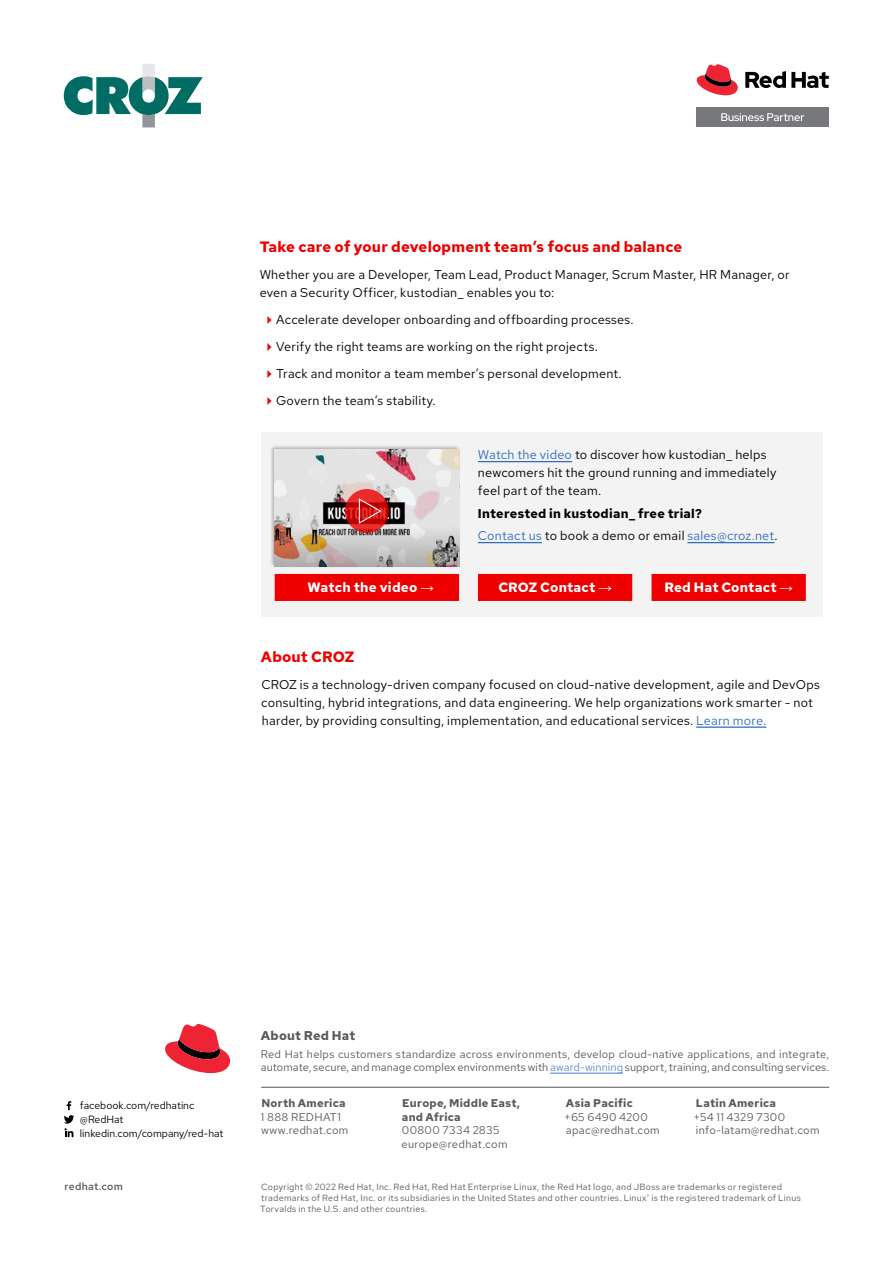
<style>
.page{position:relative;width:893px;height:1263px;background:#fff}
.page>*{position:absolute;margin:0;border:0;box-sizing:border-box;transform-origin:0 0}
.Main_-_Subhead_1{font:700 15px "Red Hat Text";letter-spacing:.01em;color:#e00}
.Main_-_Call-To-Actio{font:700 13.5px "Red Hat Text";letter-spacing:.015em;color:#fff}
.Main_-_Body{font:12.75px/18px "Red Hat Text";letter-spacing:.02em;color:#000}
.Main_-_Body-2{font:12.75px "Red Hat Text";letter-spacing:.02em;color:#316dc1}
.Main_-_Body-3{font:700 12.75px "Red Hat Text";letter-spacing:.02em;color:#000}
.t1{font:700 12.75px "Red Hat Text";letter-spacing:.02em;color:#58595b}
.t2{font:11.25px/13.5px "Red Hat Text";letter-spacing:.025em;color:#58595b}
.t3{font:700 11.25px/13.5px "Red Hat Text";letter-spacing:.025em;color:#58595b}
.t4{font:11.1px/13.4px "Red Hat Text";letter-spacing:.01em;color:#58595b}
.t5{font:10.5px/14.2px "Red Hat Text";color:#000}
.t6{font:500 10.5px "Red Hat Text";letter-spacing:.025em;color:#58595b}
.t7{font:9px/11.2px "Red Hat Text";letter-spacing:.03em;color:#58595b}
.s1{font-family:"Arial";font-weight:400}
.s2{color:#316dc1}
.s3{color:#000}
.s4{color:#5a8acd}
</style>
<div class="page">
<hr style="left:261px;top:1087px;width:568px;height:1px;background:#58595b">
<svg style="left:165px;top:1024px;width:65px;height:49px"></svg>
<svg style="left:64px;top:1101px;width:10px;height:36px"></svg>
<hr style="left:550px;top:1072px;width:73px;height:2px;background:#5a8acd">
<hr style="left:696px;top:726px;width:70px;height:2px;background:#316dc1">
<div style="left:261px;top:432px;width:562px;height:184px;background:#f3f3f3"></div>
<div style="left:275px;top:574px;width:184px;height:27px;background:#e00"></div>
<hr style="left:478px;top:461px;width:94px;height:1px;background:#316dc1">
<hr style="left:478px;top:542px;width:64px;height:1px;background:#316dc1">
<hr style="left:687px;top:542px;width:87px;height:1px;background:#316dc1">
<div style="left:270px;top:445px;width:191px;height:123px;background:#000;opacity:.3"></div>
<img style="left:275px;top:450px;width:184px;height:116px">
<svg style="left:345px;top:489px;width:44px;height:44px"></svg>
<svg style="left:359px;top:499px;width:22px;height:24px"></svg>
<div style="left:652px;top:574px;width:154px;height:27px;background:#e00"></div>
<div style="left:478px;top:574px;width:154px;height:27px;background:#e00"></div>
<div style="left:697px;top:107px;width:132px;height:20px;background:#77787b"></div>
<svg style="left:721px;top:113px;width:83px;height:8px"></svg>
<svg style="left:697px;top:64px;width:41px;height:31px"></svg>
<svg style="left:745px;top:71px;width:84px;height:17px"></svg>
<svg style="left:64px;top:64px;width:139px;height:63px"></svg>
<p class="Main_-_Subhead_1" style="left:260px;top:237px;width:424px">Take care of your development team’s focus and balance</p>
<p class="Main_-_Body" style="left:260px;top:265px;width:531px">Whether you are a Developer, Team Lead, Product Manager, Scrum Master, HR Manager, or even a Security Officer, kustodian_ enables you to:</p>
<p class="Main_-_Body" style="left:276px;top:310px;width:359px">Accelerate developer onboarding and offboarding processes.</p>
<p class="Main_-_Body" style="left:276px;top:337px;width:323px">Verify the right teams are working on the right projects.</p>
<p class="Main_-_Body" style="left:276px;top:364px;width:347px">Track and monitor a team member’s personal development.</p>
<p class="Main_-_Body" style="left:276px;top:391px;width:161px">Govern the team’s stability.</p>
<p class="Main_-_Call-To-Actio" style="left:307px;top:578px;width:128px">Watch the video <span class="s1">→</span></p>
<p class="Main_-_Body" style="left:478px;top:445px;width:300px"><span class="s2">Watch the video</span> to discover how kustodian_ helps newcomers hit the ground running and immediately feel part of the team.</p>
<p class="Main_-_Body-3" style="left:478px;top:505px;width:226px">Interested in kustodian_ free trial?</p>
<p class="Main_-_Body-2" style="left:478px;top:527px;width:301px">Contact us <span class="s3">to book a demo or email</span> sales@croz.net<span class="s3">.</span></p>
<p class="Main_-_Call-To-Actio" style="left:498px;top:578px;width:115px">CROZ Contact <span class="s1">→</span></p>
<p class="Main_-_Call-To-Actio" style="left:664px;top:578px;width:130px">Red Hat Contact <span class="s1">→</span></p>
<p class="Main_-_Subhead_1" style="left:261px;top:646px;width:95px">About CROZ</p>
<p class="Main_-_Body" style="left:261px;top:675px;width:560px">CROZ is a technology-driven company focused on cloud-native development, agile and DevOps consulting, hybrid integrations, and data engineering. We help organizations work smarter - not harder, by providing consulting, implementation, and educational services. <span class="s2">Learn more.</span></p>
<p class="t5" style="left:80px;top:1098px;width:145px">facebook.com/redhatinc @RedHat linkedin.com/company/red-hat</p>
<p class="t6" style="left:64px;top:1179px;width:60px">redhat.com</p>
<p class="t1" style="left:261px;top:1027px;width:96px">About Red Hat</p>
<p class="t4" style="left:261px;top:1047px;width:570px">Red Hat helps customers standardize across environments, develop cloud-native applications, and integrate, automate, secure, and manage complex environments with <span class="s4">award-winning</span> support, training, and consulting services.</p>
<p class="t3" style="left:261px;top:1096px;width:86px">North America</p>
<p class="t2" style="left:261px;top:1110px;width:89px">1 888 REDHAT1 www.redhat.com</p>
<p class="t3" style="left:402px;top:1096px;width:120px">Europe, Middle East, and Africa</p>
<p class="t2" style="left:401px;top:1123px;width:108px">00800 7334 2835 europe@redhat.com</p>
<p class="t3" style="left:566px;top:1096px;width:68px">Asia Pacific</p>
<p class="t2" style="left:564px;top:1110px;width:97px">+65 6490 4200 apac@redhat.com</p>
<p class="t3" style="left:696px;top:1096px;width:82px">Latin America</p>
<p class="t2" style="left:693px;top:1110px;width:128px">+54 11 4329 7300 info-latam@redhat.com</p>
<p class="t7" style="left:260px;top:1181px;width:542px">Copyright © 2022 Red Hat, Inc. Red Hat, Red Hat Enterprise Linux, the Red Hat logo, and JBoss are trademarks or registered trademarks of Red Hat, Inc. or its subsidiaries in the United States and other countries. Linux<sup>®</sup> is the registered trademark of Linus<br>Torvalds in the U.S. and other countries.</p>
</div>
